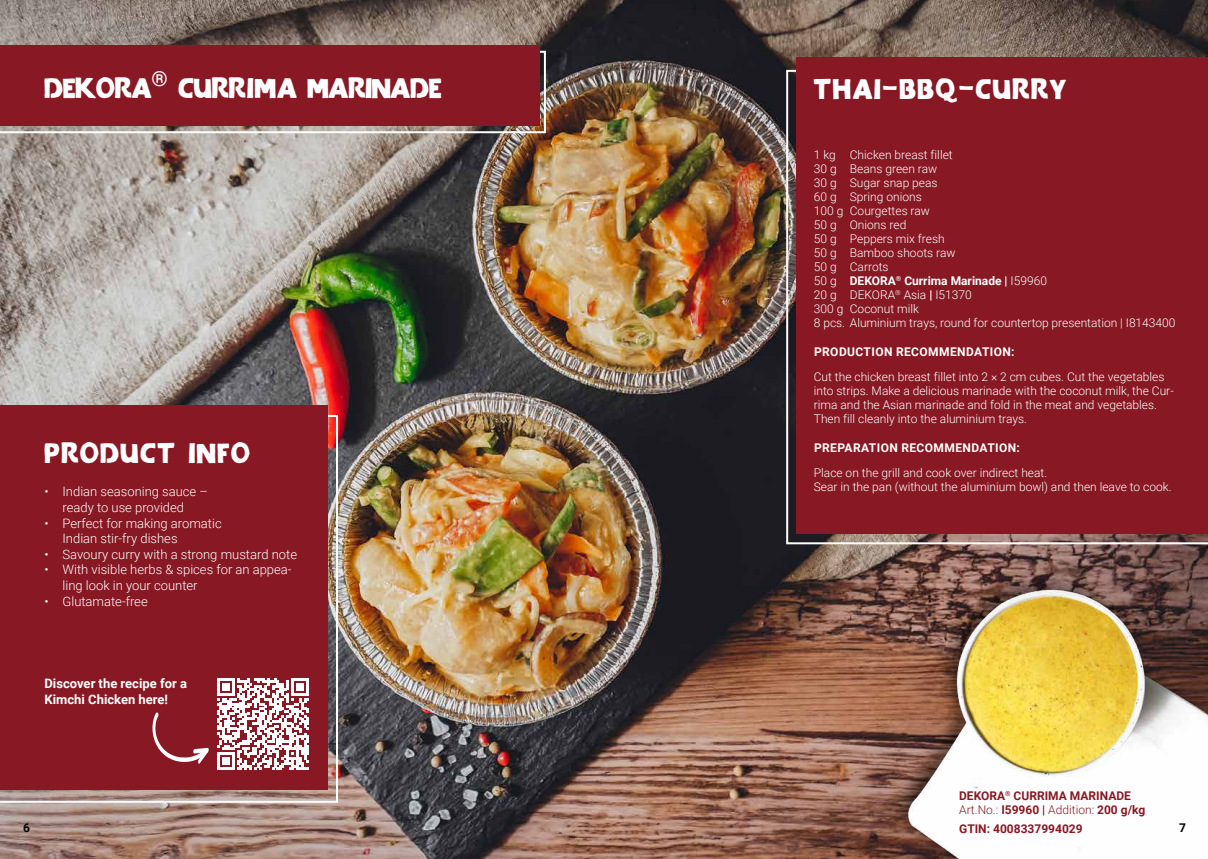
<style>
.page{position:relative;width:1208px;height:859px;background:#fff}
.page>*{position:absolute;margin:0;border:0;box-sizing:border-box;transform-origin:0 0}
.t1{font:700 35.7px "Arizona";letter-spacing:.045em;color:#fff}
.t2{font:700 35.7px "Arizona";color:#fff}
.t3{font:300 13px/15.6px "Roboto";color:#fff}
.t4{font:700 13px/15.6px "Roboto";color:#fff}
.t5{font:300 12px/14px "Roboto";color:#fff}
.t6{font:700 12px/14.4px "Roboto";color:#871824}
.t7{font:700 12px "Roboto";letter-spacing:.035em;color:#fff}
.t8{font:700 12px "Roboto";color:#000}
.s1{font-weight:700}
.s2{font-weight:300}
</style>
<div class="page">
<img style="left:0;top:0;width:1208px;height:859px">
<img style="left:764px;top:489px;width:444px;height:370px">
<svg style="left:0;top:51px;width:546px;height:82px"></svg>
<div style="left:0;top:45px;width:539px;height:81px;background:#871824"></div>
<img style="left:0;top:415px;width:338px;height:388px">
<div style="left:0;top:405px;width:328px;height:385px;background:#871824"></div>
<svg style="left:786px;top:70px;width:422px;height:474px;background:#7c706e"></svg>
<div style="left:796px;top:58px;width:412px;height:476px;background:#871824"></div>
<svg style="left:217px;top:678px;width:92px;height:92px"></svg>
<svg style="left:152px;top:712px;width:57px;height:52px"></svg>
<h1 class="t2" style="left:45px;top:67px;width:398px">DEKORA<sup>®</sup> CURRIMA MARINADE</h1>
<h1 class="t1" style="left:45px;top:433px;width:207px">PRODUCT INFO</h1>
<p class="t3" style="left:45px;top:484px;width:165px;text-align:center">• Indian seasoning sauce – ready to use provided</p>
<p class="t3" style="left:63px;top:515px;width:161px;text-indent:-18px">• Perfect for making aromatic<br>Indian stir-fry dishes</p>
<p class="t3" style="left:45px;top:546px;width:254px">• Savoury curry with a strong mustard note</p>
<p class="t3" style="left:63px;top:562px;width:231px;text-indent:-18px">• With visible herbs &amp; spices for an appea&shy;ling look in your counter</p>
<p class="t3" style="left:45px;top:593px;width:105px">• Glutamate-free</p>
<p class="t4" style="left:45px;top:675px;width:144px">Discover the recipe for a<br>Kimchi Chicken here!</p>
<h1 class="t1" style="left:814px;top:69px;width:254px">THAI-BBQ-CURRY</h1>
<p class="t5" style="left:814px;top:148px;width:363px">1 kg Chicken breast fillet<br>30 g Beans green raw<br>30 g Sugar snap peas<br>60 g Spring onions<br>100 g Courgettes raw<br>50 g Onions red<br>50 g Peppers mix fresh<br>50 g Bamboo shoots raw<br>50 g Carrots<br>50 g <span class="s1">DEKORA</span><sup>®</sup> <span class="s1">Currima Marinade |</span> I59960<br>20 g DEKORA<sup>®</sup> Asia <span class="s1">|</span> I51370<br>300 g Coconut milk<br>8 pcs. Aluminium trays, round for countertop presentation | I8143400</p>
<p class="t7" style="left:814px;top:343px;width:202px">PRODUCTION RECOMMENDATION:</p>
<p class="t5" style="left:814px;top:369px;width:361px">Cut the chicken breast fillet into 2 × 2 cm cubes. Cut the vegetables into strips. Make a delicious marinade with the coconut milk, the Cur&shy;rima and the Asian marinade and fold in the meat and vegetables.<br>Then fill cleanly into the aluminium trays.</p>
<p class="t7" style="left:814px;top:439px;width:207px">PREPARATION RECOMMENDATION:</p>
<p class="t5" style="left:814px;top:465px;width:359px">Place on the grill and cook over indirect heat.<br>Sear in the pan (without the aluminium bowl) and then leave to cook.</p>
<p class="t6" style="left:959px;top:788px;width:188px">DEKORA<sup>®</sup> CURRIMA MARINADE<br><span class="s2">Art.No.:</span> I59960 | <span class="s2">Addition:</span> 200 g/kg</p>
<p class="t8" style="left:23px;top:819px;width:8px">6</p>
<p class="t8" style="left:1179px;top:819px;width:8px">7</p>
<p class="t6" style="left:959px;top:821px;width:125px">GTIN: 4008337994029</p>
</div>
